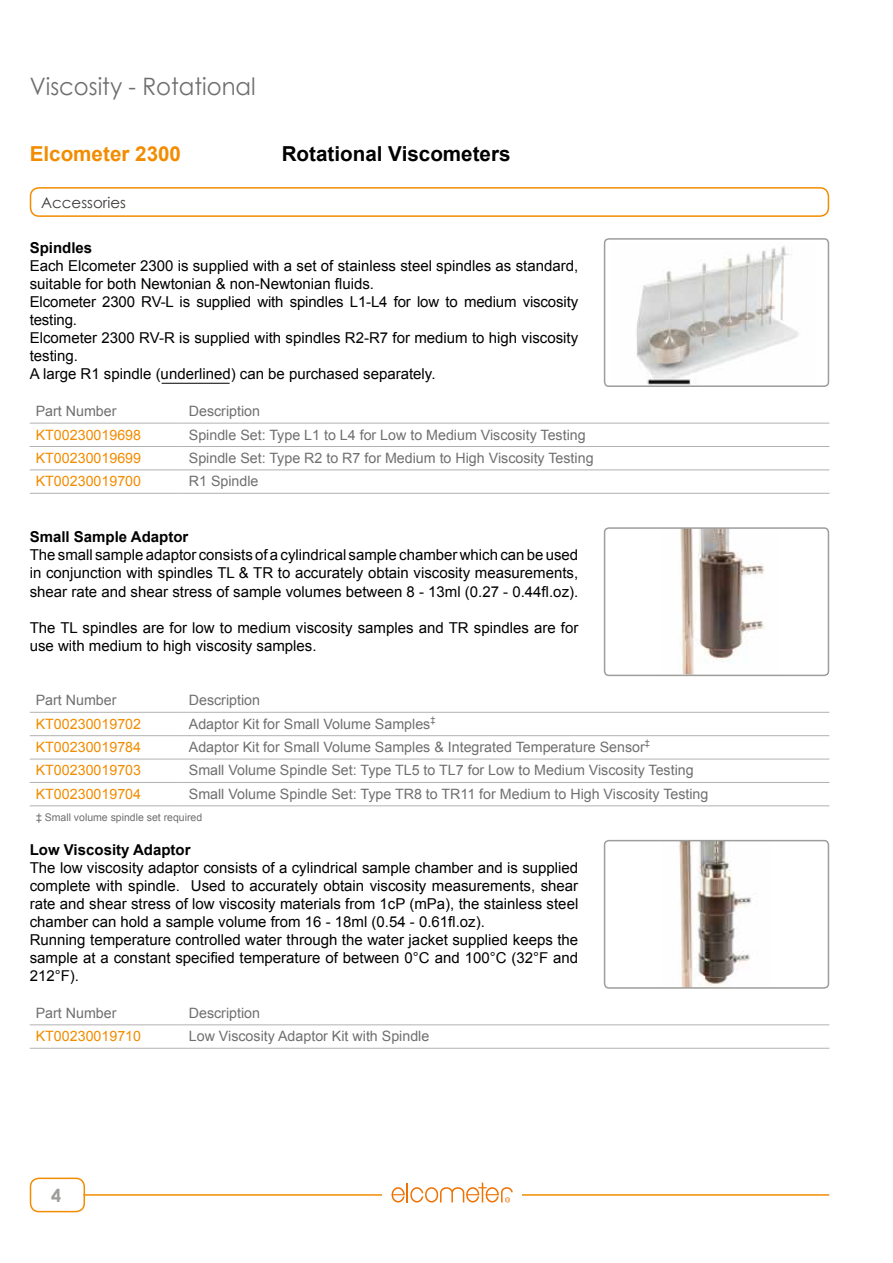
<style>
.page{position:relative;width:893px;height:1263px;background:#fff}
.page>*{position:absolute;margin:0;border:0;box-sizing:border-box;transform-origin:0 0}
.t1{font:24px "Century Gothic";color:#706f6f;scale:.95 1}
.t2{font:700 20.7px "Arial";color:#000}
.t3{font:700 20.7px "Arial";color:#f28c00}
.t4{font:700 18px "Century Gothic";color:#9d9d9c}
.t5{font:15px/18px "Arial";color:#000}
.t6{font:700 15px "Arial";color:#000}
.t7{font:15px "Century Gothic";color:#3c3c3b}
.t8{font:14.25px "Arial";color:#706f6f}
.t9{font:14.25px "Arial";color:#f28c00}
.t10{font:10.5px "Arial";color:#706f6f}
</style>
<div class="page">
<div style="left:30px;top:1177px;width:55px;height:35px;border:2px solid #f28c00;border-radius:9px"></div>
<hr style="left:83px;top:1194px;width:746px;height:2px;background:#f28c00">
<div style="left:382px;top:1175px;width:140px;height:35px;background:#fff"></div>
<svg style="left:392px;top:1182px;width:121px;height:20px"></svg>
<img style="left:636px;top:246px;width:163px;height:138px">
<div style="left:604px;top:238px;width:225px;height:149px;border:2px solid #9d9d9c;border-radius:4px"></div>
<img style="left:680px;top:530px;width:85px;height:143px">
<div style="left:604px;top:527px;width:225px;height:149px;border:2px solid #9d9d9c;border-radius:4px"></div>
<img style="left:678px;top:843px;width:74px;height:143px">
<div style="left:604px;top:840px;width:225px;height:149px;border:2px solid #9d9d9c;border-radius:4px"></div>
<hr style="left:30px;top:423px;width:153px;height:1px;background:#b3b2b2">
<hr style="left:183px;top:423px;width:646px;height:1px;background:#b3b2b2">
<hr style="left:30px;top:446px;width:153px;height:1px;background:#b3b2b2">
<hr style="left:183px;top:446px;width:646px;height:1px;background:#b3b2b2">
<hr style="left:30px;top:470px;width:153px;height:1px;background:#b3b2b2">
<hr style="left:183px;top:470px;width:646px;height:1px;background:#b3b2b2">
<hr style="left:30px;top:493px;width:153px;height:1px;background:#b3b2b2">
<hr style="left:183px;top:493px;width:646px;height:1px;background:#b3b2b2">
<hr style="left:30px;top:712px;width:153px;height:1px;background:#b3b2b2">
<hr style="left:183px;top:712px;width:646px;height:1px;background:#b3b2b2">
<hr style="left:30px;top:735px;width:153px;height:1px;background:#b3b2b2">
<hr style="left:183px;top:735px;width:646px;height:1px;background:#b3b2b2">
<hr style="left:30px;top:759px;width:153px;height:1px;background:#b3b2b2">
<hr style="left:183px;top:759px;width:646px;height:1px;background:#b3b2b2">
<hr style="left:30px;top:782px;width:153px;height:1px;background:#b3b2b2">
<hr style="left:183px;top:782px;width:646px;height:1px;background:#b3b2b2">
<hr style="left:30px;top:805px;width:153px;height:1px;background:#b3b2b2">
<hr style="left:183px;top:805px;width:646px;height:1px;background:#b3b2b2">
<hr style="left:30px;top:1024px;width:153px;height:1px;background:#b3b2b2">
<hr style="left:183px;top:1024px;width:646px;height:1px;background:#b3b2b2">
<hr style="left:30px;top:1048px;width:153px;height:1px;background:#b3b2b2">
<hr style="left:183px;top:1048px;width:646px;height:1px;background:#b3b2b2">
<div style="left:30px;top:187px;width:799px;height:30px;border:2px solid #f28c00;border-radius:9px"></div>
<hr style="left:162px;top:383px;width:68px;height:1px;background:#000">
<h1 class="t1" style="left:30px;top:70px;width:239px">Viscosity - Rotational</h1>
<h2 class="t3" style="left:30px;top:140px;width:153px">Elcometer 2300</h2>
<h2 class="t2" style="left:282px;top:140px;width:230px">Rotational Viscometers</h2>
<p class="t7" style="left:41px;top:192px;width:86px">Accessories</p>
<p class="t6" style="left:30px;top:238px;width:64px">Spindles</p>
<p class="t5" style="left:30px;top:257px;width:550px">Each Elcometer 2300 is supplied with a set of stainless steel spindles as standard, suitable for both Newtonian &amp; non-Newtonian fluids.<br>Elcometer 2300 RV-L is supplied with spindles L1-L4 for low to medium viscosity testing.<br>Elcometer 2300 RV-R is supplied with spindles R2-R7 for medium to high viscosity testing.<br>A large R1 spindle (underlined) can be purchased separately.</p>
<p class="t8" style="left:36px;top:402px;width:82px">Part Number</p>
<p class="t8" style="left:189px;top:402px;width:73px">Description</p>
<p class="t9" style="left:36px;top:425px;width:107px">KT00230019698</p>
<p class="t8" style="left:189px;top:425px;width:398px">Spindle Set: Type L1 to L4 for Low to Medium Viscosity Testing</p>
<p class="t9" style="left:36px;top:448px;width:107px">KT00230019699</p>
<p class="t8" style="left:189px;top:448px;width:406px">Spindle Set: Type R2 to R7 for Medium to High Viscosity Testing</p>
<p class="t9" style="left:36px;top:472px;width:107px">KT00230019700</p>
<p class="t8" style="left:189px;top:472px;width:71px">R1 Spindle</p>
<p class="t6" style="left:30px;top:527px;width:160px">Small Sample Adaptor</p>
<p class="t5" style="left:30px;top:546px;width:550px;text-align:justify">The small sample adaptor consists of a cylindrical sample chamber which can be used in conjunction with spindles TL &amp; TR to accurately obtain viscosity measurements, shear rate and shear stress of sample volumes between 8 - 13ml (0.27 - 0.44fl.oz).</p>
<p class="t5" style="left:30px;top:618px;width:550px">The TL spindles are for low to medium viscosity samples and TR spindles are for use with medium to high viscosity samples.</p>
<p class="t8" style="left:36px;top:691px;width:82px">Part Number</p>
<p class="t8" style="left:189px;top:691px;width:73px">Description</p>
<p class="t9" style="left:36px;top:714px;width:107px">KT00230019702</p>
<p class="t8" style="left:189px;top:714px;width:248px">Adaptor Kit for Small Volume Samples<sup>‡</sup></p>
<p class="t9" style="left:36px;top:738px;width:107px">KT00230019784</p>
<p class="t8" style="left:189px;top:738px;width:462px">Adaptor Kit for Small Volume Samples &amp; Integrated Temperature Sensor<sup>‡</sup></p>
<p class="t9" style="left:36px;top:761px;width:107px">KT00230019703</p>
<p class="t8" style="left:189px;top:761px;width:506px">Small Volume Spindle Set: Type TL5 to TL7 for Low to Medium Viscosity Testing</p>
<p class="t9" style="left:36px;top:784px;width:107px">KT00230019704</p>
<p class="t8" style="left:189px;top:784px;width:521px">Small Volume Spindle Set: Type TR8 to TR11 for Medium to High Viscosity Testing</p>
<p class="t10" style="left:36px;top:810px;width:168px">‡ Small volume spindle set required</p>
<p class="t6" style="left:30px;top:840px;width:162px">Low Viscosity Adaptor</p>
<p class="t5" style="left:30px;top:859px;width:550px">The low viscosity adaptor consists of a cylindrical sample chamber and is supplied complete with spindle. Used to accurately obtain viscosity measurements, shear rate and shear stress of low viscosity materials from 1cP (mPa), the stainless steel chamber can hold a sample volume from 16 - 18ml (0.54 - 0.61fl.oz).<br>Running temperature controlled water through the water jacket supplied keeps the sample at a constant specified temperature of between 0°C and 100°C (32°F and 212°F).</p>
<p class="t8" style="left:36px;top:1003px;width:82px">Part Number</p>
<p class="t8" style="left:189px;top:1003px;width:73px">Description</p>
<p class="t9" style="left:36px;top:1027px;width:107px">KT00230019710</p>
<p class="t8" style="left:189px;top:1027px;width:242px">Low Viscosity Adaptor Kit with Spindle</p>
<p class="t4" style="left:51px;top:1181px;width:12px">4</p>
</div>
